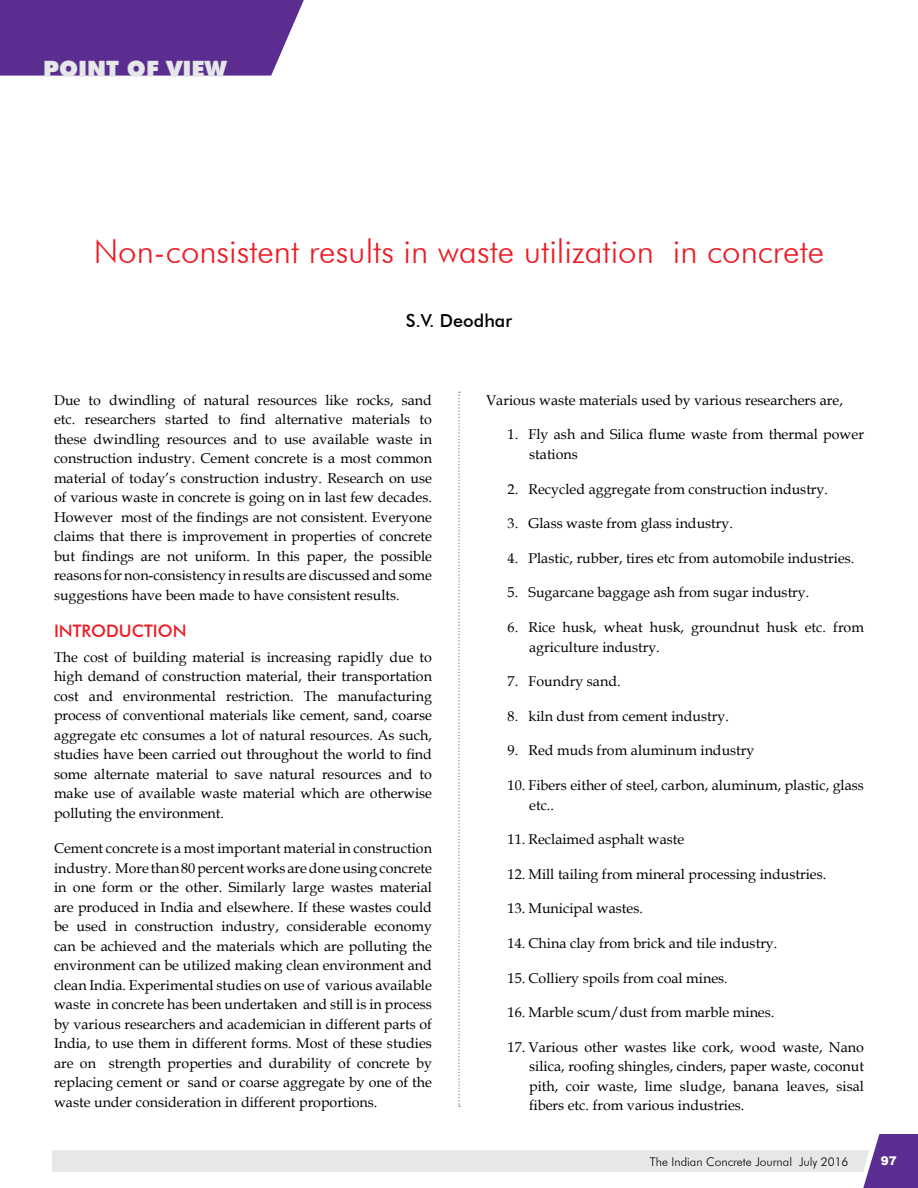
<style>
.page{position:relative;width:918px;height:1188px;background:#fff}
.page>*{position:absolute;margin:0;border:0;box-sizing:border-box;transform-origin:0 0}
.t1{font:300 33px "Futura BT";color:#ed1c24}
.t2{font:900 22.5px "Futura BT";color:#e6e7e8}
.t3{font:500 18px "Futura BT";color:#000}
.t4{font:500 17.25px "Futura BT";color:#ed1c24}
.t5{font:14.25px/19.5px "Book Antiqua";color:#000;text-align:justify}
.t6{font:300 12px "Futura BT";color:#000}
.t7{font:900 12px "Arial";color:#fff}
</style>
<div class="page">
<div style="left:0;top:0;width:304px;height:76px;background:#5c2d91"></div>
<svg style="left:52px;top:1134px;width:866px;height:54px"></svg>
<svg style="left:458px;top:392px;width:2px;height:715px"></svg>
<h2 class="t2" style="left:43px;top:55px;width:185px">POINT OF VIEW</h2>
<h1 class="t1" style="left:94px;top:231px;width:732px">Non-consistent results in waste utilization in concrete</h1>
<p class="t3" style="left:406px;top:310px;width:108px">S.V. DEODHAR</p>
<p class="t5" style="left:54px;top:390px;width:380px">Due to dwindling of natural resources like rocks, sand etc. researchers started to find alternative materials to these dwindling resources and to use available waste in construction industry. Cement concrete is a most common material of today’s construction industry. Research on use of various waste in concrete is going on in last few decades.<br>However most of the findings are not consistent. Everyone claims that there is improvement in properties of concrete but findings are not uniform. In this paper, the possible reasons for non-consistency in results are discussed and some suggestions have been made to have consistent results.</p>
<p class="t4" style="left:54px;top:620px;width:134px">INTRODUCTION</p>
<p class="t5" style="left:54px;top:647px;width:380px">The cost of building material is increasing rapidly due to high demand of construction material, their transportation cost and environmental restriction. The manufacturing process of conventional materials like cement, sand, coarse aggregate etc consumes a lot of natural resources. As such, studies have been carried out throughout the world to find some alternate material to save natural resources and to make use of available waste material which are otherwise polluting the environment.</p>
<p class="t5" style="left:54px;top:838px;width:380px">Cement concrete is a most important material in construction industry. More than 80 percent works are done using concrete in one form or the other. Similarly large wastes material are produced in India and elsewhere. If these wastes could be used in construction industry, considerable economy can be achieved and the materials which are polluting the environment can be utilized making clean environment and clean India. Experimental studies on use of various available waste in concrete has been undertaken and still is in process by various researchers and academician in different parts of India, to use them in different forms. Most of these studies are on strength properties and durability of concrete by replacing cement or sand or coarse aggregate by one of the waste under consideration in different proportions.</p>
<p class="t5" style="left:486px;top:390px;width:359px">Various waste materials used by various researchers are,</p>
<p class="t5" style="left:529px;top:425px;width:337px">Fly ash and Silica flume waste from thermal power stations</p>
<p class="t5" style="left:529px;top:479px;width:301px">Recycled aggregate from construction industry.</p>
<p class="t5" style="left:529px;top:513px;width:206px">Glass waste from glass industry.</p>
<p class="t5" style="left:529px;top:548px;width:327px">Plastic, rubber, tires etc from automobile industries.</p>
<p class="t5" style="left:529px;top:583px;width:282px">Sugarcane baggage ash from sugar industry.</p>
<p class="t5" style="left:529px;top:617px;width:337px">Rice husk, wheat husk, groundnut husk etc. from agriculture industry.</p>
<p class="t5" style="left:529px;top:671px;width:94px">Foundry sand.</p>
<p class="t5" style="left:529px;top:706px;width:202px">kiln dust from cement industry.</p>
<p class="t5" style="left:529px;top:741px;width:228px">Red muds from aluminum industry</p>
<p class="t5" style="left:529px;top:775px;width:336px;text-indent:-22px">10. Fibers either of steel, carbon, aluminum, plastic, glass etc..</p>
<p class="t5" style="left:508px;top:829px;width:178px">11. Reclaimed asphalt waste</p>
<p class="t5" style="left:508px;top:864px;width:320px">12. Mill tailing from mineral processing industries.</p>
<p class="t5" style="left:508px;top:899px;width:137px">13. Municipal wastes.</p>
<p class="t5" style="left:508px;top:933px;width:271px">14. China clay from brick and tile industry.</p>
<p class="t5" style="left:508px;top:968px;width:222px">15. Colliery spoils from coal mines.</p>
<p class="t5" style="left:508px;top:1002px;width:268px">16. Marble scum/dust from marble mines.</p>
<p class="t5" style="left:529px;top:1037px;width:336px;text-indent:-22px">17. Various other wastes like cork, wood waste, Nano silica, roofing shingles, cinders, paper waste, coconut pith, coir waste, lime sludge, banana leaves, sisal fibers etc. from various industries.</p>
<p class="t5" style="left:508px;top:425px;width:12px">1.</p>
<p class="t5" style="left:508px;top:479px;width:12px">2.</p>
<p class="t5" style="left:508px;top:513px;width:12px">3.</p>
<p class="t5" style="left:508px;top:548px;width:12px">4.</p>
<p class="t5" style="left:508px;top:583px;width:12px">5.</p>
<p class="t5" style="left:508px;top:617px;width:12px">6.</p>
<p class="t5" style="left:508px;top:671px;width:12px">7.</p>
<p class="t5" style="left:508px;top:706px;width:12px">8.</p>
<p class="t5" style="left:508px;top:741px;width:12px">9.</p>
<p class="t6" style="left:650px;top:1154px;width:200px">The Indian Concrete Journal July 2016</p>
<p class="t7" style="left:881px;top:1152px;width:18px">97</p>
</div>
